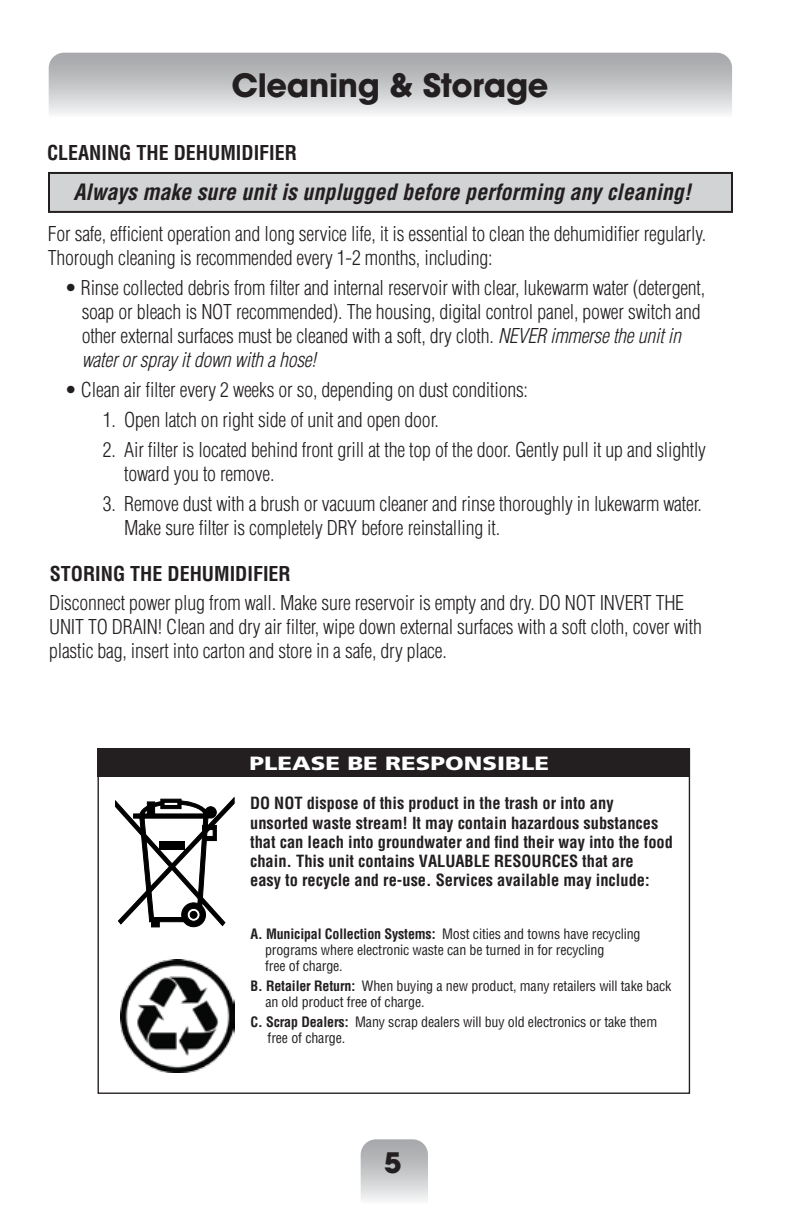
<style>
.page{position:relative;width:792px;height:1224px;background:#fff}
.page>*{position:absolute;margin:0;border:0;box-sizing:border-box;transform-origin:0 0}
.t1{font:700 32px "Avant Garde";letter-spacing:-.01em;color:#231f20}
.t2{font:700 28px "Avant Garde";color:#231f20}
.t3{font:italic 700 condensed 22px "Helvetica LT Std";color:#231f20}
.t4{font:300 condensed 20px/24px "Helvetica LT Std";letter-spacing:-.01em;color:#231f20}
.t5{font:700 condensed 20px "Helvetica LT Std";color:#231f20}
.t6{font:900 19.2px "Frutiger";color:#fff;scale:1.25 1}
.t7{font:700 condensed 16.4px/19.2px "Helvetica LT Std";color:#231f20}
.t8{font:condensed 14px/16px "Helvetica LT Std";letter-spacing:-.01em;color:#231f20}
.s1{font-style:italic}
.s2{font-weight:700}
</style>
<div class="page">
<svg style="left:361px;top:1139px;width:67px;height:61px;background:#c7c9cb"></svg>
<svg style="left:49px;top:53px;width:683px;height:61px;background:#c6c7c9"></svg>
<div style="left:48px;top:172px;width:685px;height:41px;background:#d1d3d4;border:2px solid #231f20"></div>
<svg style="left:115px;top:796px;width:120px;height:131px"></svg>
<div style="left:161px;top:799px;width:20px;height:10px;background:#000;border:1px solid #000"></div>
<svg style="left:164px;top:802px;width:14px;height:3px"></svg>
<div style="left:97px;top:748px;width:592px;height:29px;background:#231f20"></div>
<img style="left:121px;top:959px;width:113px;height:114px">
<h1 class="t1" style="left:231px;top:65px;width:319px">Cleaning &amp; Storage</h1>
<p class="t5" style="left:47px;top:141px;width:252px">CLEANING THE DEHUMIDIFIER</p>
<p class="t3" style="left:73px;top:178px;width:619px">Always make sure unit is unplugged before performing any cleaning!</p>
<p class="t4" style="left:48px;top:222px;width:660px">For safe, efficient operation and long service life, it is essential to clean the dehumidifier regularly.<br>Thorough cleaning is recommended every 1-2 months, including:</p>
<p class="t4" style="left:82px;top:276px;width:625px;text-indent:-17px">• Rinse collected debris from filter and internal reservoir with clear, lukewarm water (detergent, soap or bleach is NOT recommended). The housing, digital control panel, power switch and other external surfaces must be cleaned with a soft, dry cloth. <span class="s1">NEVER immerse the unit in water or spray it down with a hose!</span></p>
<p class="t4" style="left:65px;top:378px;width:465px">• Clean air filter every 2 weeks or so, depending on dust conditions:</p>
<p class="t4" style="left:103px;top:408px;width:338px">1. Open latch on right side of unit and open door.</p>
<p class="t4" style="left:124px;top:438px;width:583px;text-indent:-21px">2. Air filter is located behind front grill at the top of the door. Gently pull it up and slightly toward you to remove.</p>
<p class="t4" style="left:124px;top:492px;width:579px;text-indent:-21px">3. Remove dust with a brush or vacuum cleaner and rinse thoroughly in lukewarm water.<br>Make sure filter is completely DRY before reinstalling it.</p>
<p class="t5" style="left:50px;top:561px;width:243px">STORING THE DEHUMIDIFIER</p>
<p class="t4" style="left:49px;top:591px;width:654px">Disconnect power plug from wall. Make sure reservoir is empty and dry. DO NOT INVERT THE<br>UNIT TO DRAIN! Clean and dry air filter, wipe down external surfaces with a soft cloth, cover with plastic bag, insert into carton and store in a safe, dry place.</p>
<p class="t6" style="left:250px;top:752px;width:241px">PLEASE BE RESPONSIBLE</p>
<p class="t7" style="left:250px;top:794px;width:424px">DO NOT dispose of this product in the trash or into any unsorted waste stream! It may contain hazardous substances that can leach into groundwater and find their way into the food chain. This unit contains VALUABLE RESOURCES that are<br>easy to recycle and re-use. Services available may include:</p>
<p class="t8" style="left:265px;top:926px;width:377px;text-indent:-15px"><span class="s2">A. Municipal Collection Systems:</span> Most cities and towns have recycling programs where electronic waste can be turned in for recycling<br>free of charge.</p>
<p class="t8" style="left:265px;top:978px;width:408px;text-indent:-15px"><span class="s2">B. Retailer Return:</span> When buying a new product, many retailers will take back an old product free of charge.</p>
<p class="t8" style="left:268px;top:1014px;width:391px;text-indent:-17px"><span class="s2">C. Scrap Dealers:</span> Many scrap dealers will buy old electronics or take them free of charge.</p>
<h2 class="t2" style="left:384px;top:1144px;width:19px">5</h2>
</div>
